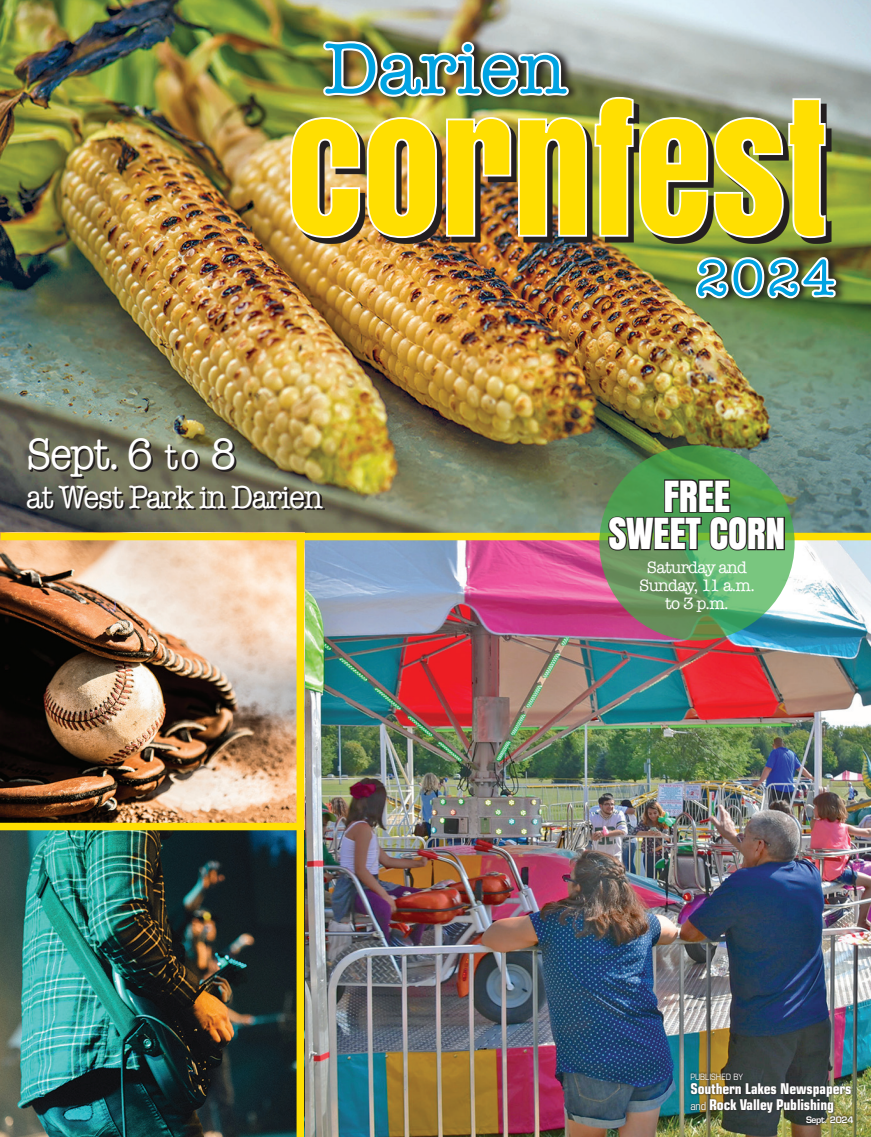
<style>
.page{position:relative;width:871px;height:1137px;background:#fff}
.page>*{position:absolute;margin:0;border:0;box-sizing:border-box;transform-origin:0 0}
.t1{font:74.38px "American Typewriter";color:#00a3e2}
.t2{font:51.88px "American Typewriter";color:#00a3e2}
.t3{font:45px "American Typewriter";color:#fff;scale:.92 1}
.t4{font:40px/37.5px "Anton";letter-spacing:-.01em;color:#fff;text-align:center}
.t5{font:32.5px "American Typewriter";letter-spacing:-.04em;color:#fff;scale:.92 1}
.t6{font:16.88px/18px "American Typewriter";letter-spacing:-.04em;color:#fff;text-align:center}
.t7{font:700 condensed 14.88px/15.8px "Eurostile";letter-spacing:-.01em;color:#fff}
.t8{font:condensed 8.75px "Eurostile";color:#fff}
.t9{font:600 8.75px "Eurostile";letter-spacing:-.04em;color:#fff}
.s1{font-size:37.5px}
.s2{font-weight:400;font-size:11.38px}
</style>
<div class="page">
<img style="left:304px;top:540px;width:566px;height:596px">
<img style="left:1px;top:0;width:869px;height:532px">
<img style="left:1px;top:540px;width:295px;height:596px">
<img style="left:688px;top:1071px;width:164px;height:43px">
<svg style="left:804px;top:1113px;width:50px;height:13px"></svg>
<div style="left:1px;top:532px;width:869px;height:8px;background:#ffdf01"></div>
<div style="left:0;top:822px;width:304px;height:8px;background:#ffdf01"></div>
<div style="left:296px;top:537px;width:8px;height:599px;background:#ffdf01"></div>
<svg style="left:572px;top:34px;width:8px;height:62px"></svg>
<img style="left:319px;top:0;width:253px;height:96px">
<svg style="left:694px;top:251px;width:154px;height:54px;background:#566b32"></svg>
<img style="left:693px;top:254px;width:144px;height:47px">
<img style="left:295px;top:102px;width:536px;height:142px">
<img style="left:289px;top:96px;width:537px;height:143px">
<svg style="left:29px;top:439px;width:296px;height:71px;background:#67644d"></svg>
<svg style="left:599px;top:445px;width:195px;height:195px;background:#61a260"></svg>
<svg style="left:606px;top:477px;width:179px;height:85px;background:#4c834a"></svg>
<p class="t1" style="left:324px;top:26px;width:244px">Darien</p>
<p class="t2" style="left:695px;top:248px;width:141px">2024</p>
<p class="t3" style="left:26px;top:428px;width:230px">Sept. 6 <span class="s1">to</span> 8</p>
<p class="t5" style="left:26px;top:478px;width:324px">at West Park in Darien</p>
<p class="t4" style="left:608px;top:476px;width:178px">FREE<br>SWEET CORN</p>
<p class="t6" style="left:638px;top:558px;width:117px">Saturday and<br>Sunday, 11 a.m. to 3 p.m.</p>
<p class="t8" style="left:690px;top:1070px;width:54px">PUBLISHED BY</p>
<p class="t7" style="left:690px;top:1080px;width:162px">Southern Lakes Newspapers <span class="s2">and</span> Rock Valley Publishing</p>
<p class="t9" style="left:805px;top:1113px;width:49px">Sept. 2024</p>
</div>
